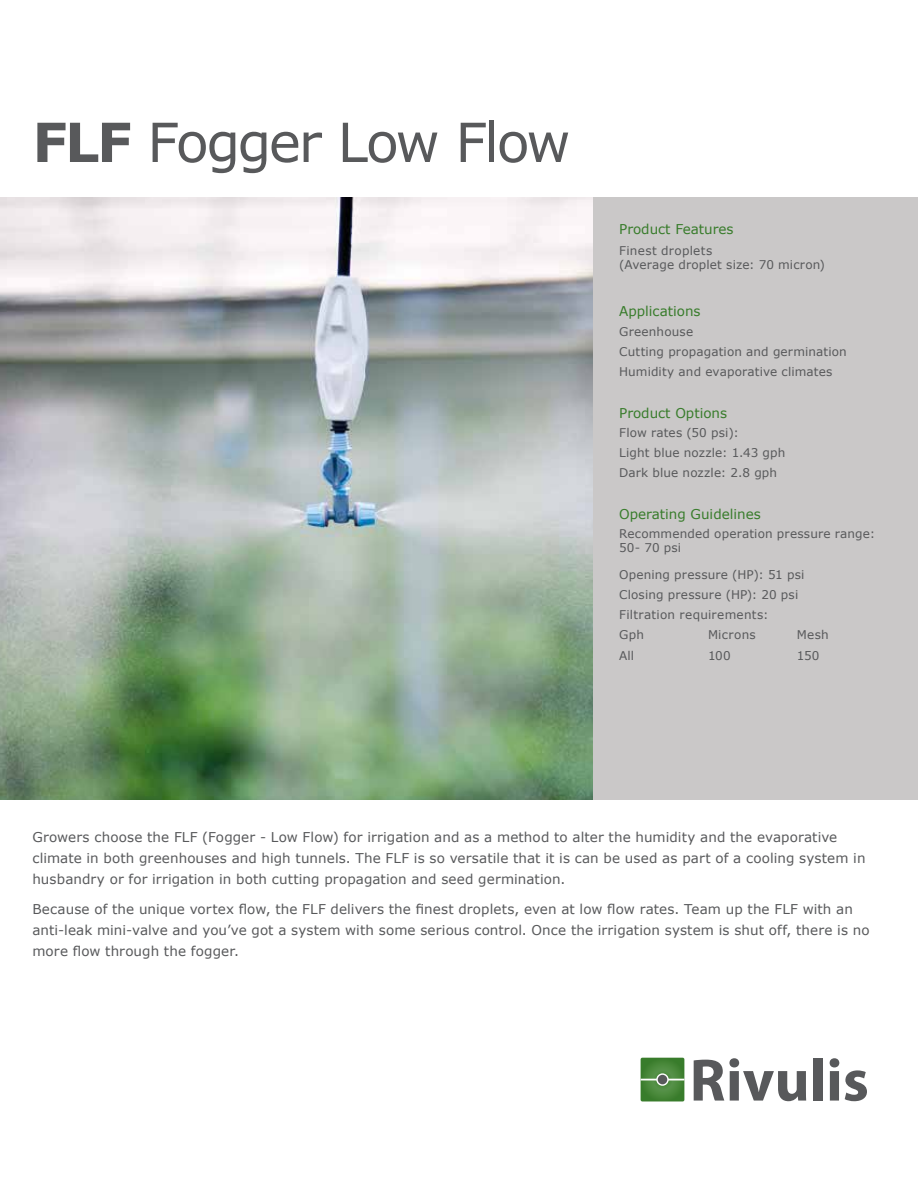
<style>
.page{position:relative;width:918px;height:1188px;background:#fff}
.page>*{position:absolute;margin:0;border:0;box-sizing:border-box;transform-origin:0 0}
.t1{font:54px "Verdana";letter-spacing:-.045em;color:#58595b}
.t2{font:13.5px/21px "Verdana";letter-spacing:.01em;color:#58595b}
.t3{font:13.5px "Verdana";color:#387c2b}
.t4{font:12px/20.2px "Verdana";letter-spacing:.015em;color:#58595b}
.s1{font-weight:700}
</style>
<div class="page">
<div style="left:592px;top:197px;width:326px;height:602px;background:#cac8c8"></div>
<img style="left:0;top:197px;width:592px;height:602px">
<svg style="left:694px;top:1058px;width:112px;height:43px"></svg>
<div style="left:813px;top:1058px;width:9px;height:43px;background:#58595b"></div>
<svg style="left:830px;top:1058px;width:9px;height:43px"></svg>
<svg style="left:845px;top:1070px;width:22px;height:31px"></svg>
<svg style="left:641px;top:1058px;width:43px;height:43px;background:#47863a"></svg>
<hr style="left:641px;top:1079px;width:43px;height:1px;background:#fff">
<svg style="left:657px;top:1074px;width:11px;height:11px"></svg>
<div style="left:656px;top:1073px;width:13px;height:13px;border:1px solid #fff;border-radius:50%"></div>
<h1 class="t1" style="left:32px;top:105px;width:540px"><span class="s1">FLF</span> Fogger Low Flow</h1>
<p class="t3" style="left:619px;top:220px;width:116px">Product Features</p>
<p class="t4" style="left:619px;top:243px;width:207px;line-height:14.4px">Finest droplets<br>(Average droplet size: 70 micron)</p>
<p class="t3" style="left:619px;top:302px;width:83px">Applications</p>
<p class="t4" style="left:619px;top:321px;width:229px">Greenhouse<br>Cutting propagation and germination<br>Humidity and evaporative climates</p>
<p class="t3" style="left:619px;top:403px;width:109px">Product Options</p>
<p class="t4" style="left:619px;top:422px;width:168px">Flow rates (50 psi):<br>Light blue nozzle: 1.43 gph<br>Dark blue nozzle: 2.8 gph</p>
<p class="t3" style="left:619px;top:505px;width:143px">Operating Guidelines</p>
<p class="t4" style="left:619px;top:526px;width:257px;line-height:14.4px">Recommended operation pressure range:<br>50- 70 psi</p>
<p class="t4" style="left:619px;top:564px;width:187px">Opening pressure (HP): 51 psi<br>Closing pressure (HP): 20 psi<br>Filtration requirements:<br>Gph</p>
<p class="t4" style="left:708px;top:625px;width:49px">Microns</p>
<p class="t4" style="left:797px;top:625px;width:34px">Mesh</p>
<p class="t4" style="left:619px;top:645px;width:17px">All</p>
<p class="t4" style="left:708px;top:645px;width:24px">100</p>
<p class="t4" style="left:797px;top:645px;width:24px">150</p>
<p class="t2" style="left:32px;top:826px;width:835px">Growers choose the FLF (Fogger - Low Flow) for irrigation and as a method to alter the humidity and the evaporative climate in both greenhouses and high tunnels. The FLF is so versatile that it is can be used as part of a cooling system in husbandry or for irrigation in both cutting propagation and seed germination.</p>
<p class="t2" style="left:32px;top:898px;width:839px">Because of the unique vortex flow, the FLF delivers the finest droplets, even at low flow rates. Team up the FLF with an anti-leak mini-valve and you’ve got a system with some serious control. Once the irrigation system is shut off, there is no more flow through the fogger.</p>
</div>
